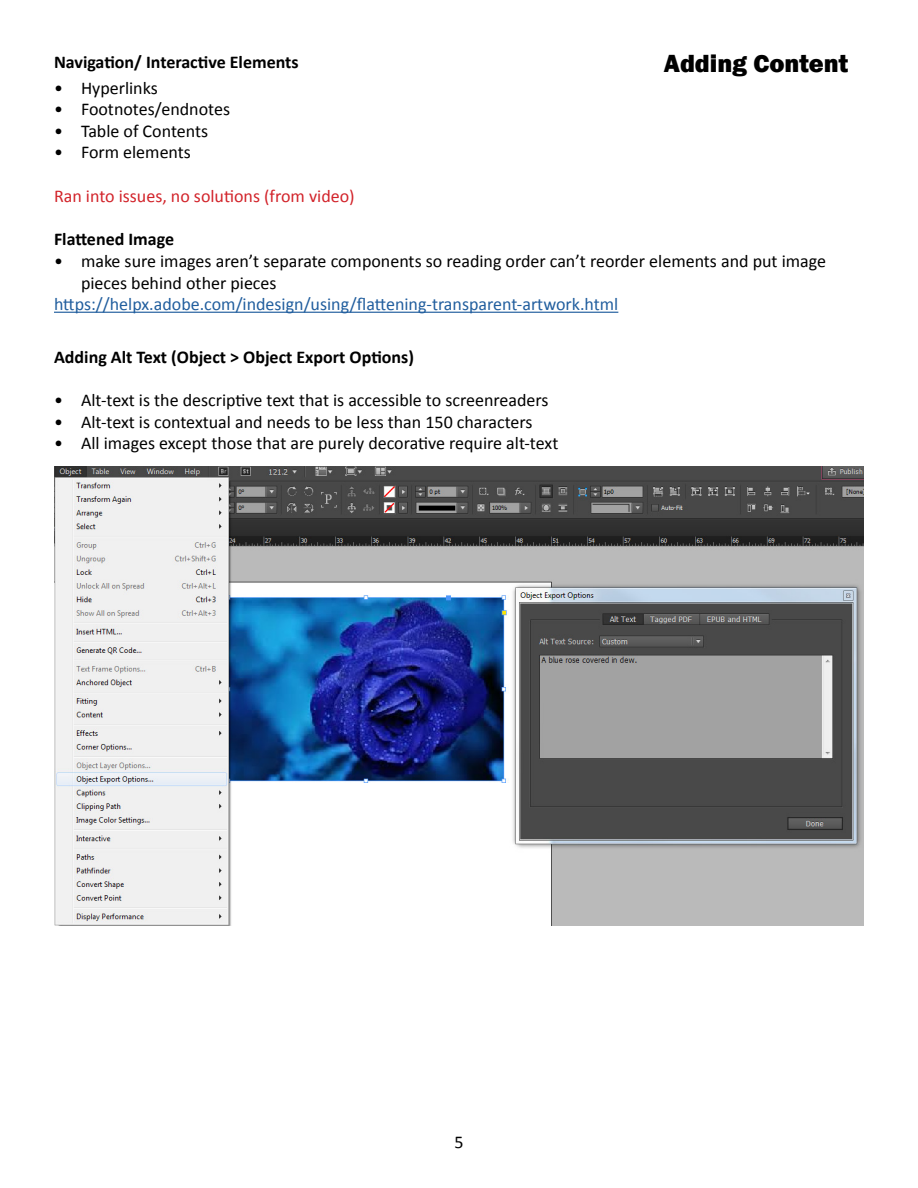
<style>
.page{position:relative;width:918px;height:1188px;background:#fff}
.page>*{position:absolute;margin:0;border:0;box-sizing:border-box;transform-origin:0 0}
.t1{font:800 25.5px "Franklin Gothic";color:#000}
.t2{font:18px/21.6px "Calibri";color:#000}
.t3{font:700 18px "Calibri";color:#000}
.t4{font:18px "Calibri";color:#215e9e}
.t5{font:18px "Calibri";color:#d2232a}
</style>
<div class="page">
<img style="left:54px;top:466px;width:810px;height:459px">
<hr style="left:54px;top:312px;width:564px;height:1px;background:#215e9e">
<p class="t3" style="left:54px;top:50px;width:246px">Navigation/ Interactive Elements</p>
<h1 class="t1" style="left:664px;top:47px;width:186px">Adding Content</h1>
<p class="t2" style="left:54px;top:77px;width:105px">• Hyperlinks</p>
<p class="t2" style="left:54px;top:98px;width:178px">• Footnotes/endnotes</p>
<p class="t2" style="left:54px;top:120px;width:156px">• Table of Contents</p>
<p class="t2" style="left:54px;top:142px;width:138px">• Form elements</p>
<p class="t5" style="left:54px;top:184px;width:302px">Ran into issues, no solutions (from video)</p>
<p class="t3" style="left:54px;top:228px;width:122px">Flattened Image</p>
<p class="t2" style="left:81px;top:250px;width:747px;text-indent:-27px">• make sure images aren’t separate components so reading order can’t reorder elements and put image pieces behind other pieces</p>
<p class="t4" style="left:54px;top:293px;width:566px">https://helpx.adobe.com/indesign/using/flattening-transparent-artwork.html</p>
<p class="t3" style="left:54px;top:345px;width:362px">Adding Alt Text (Object &gt; Object Export Options)</p>
<p class="t2" style="left:54px;top:389px;width:496px">• Alt-text is the descriptive text that is accessible to screenreaders</p>
<p class="t2" style="left:54px;top:411px;width:480px">• Alt-text is contextual and needs to be less than 150 characters</p>
<p class="t2" style="left:54px;top:432px;width:506px">• All images except those that are purely decorative require alt-text</p>
<p class="t2" style="left:454px;top:1131px;width:11px">5</p>
</div>
